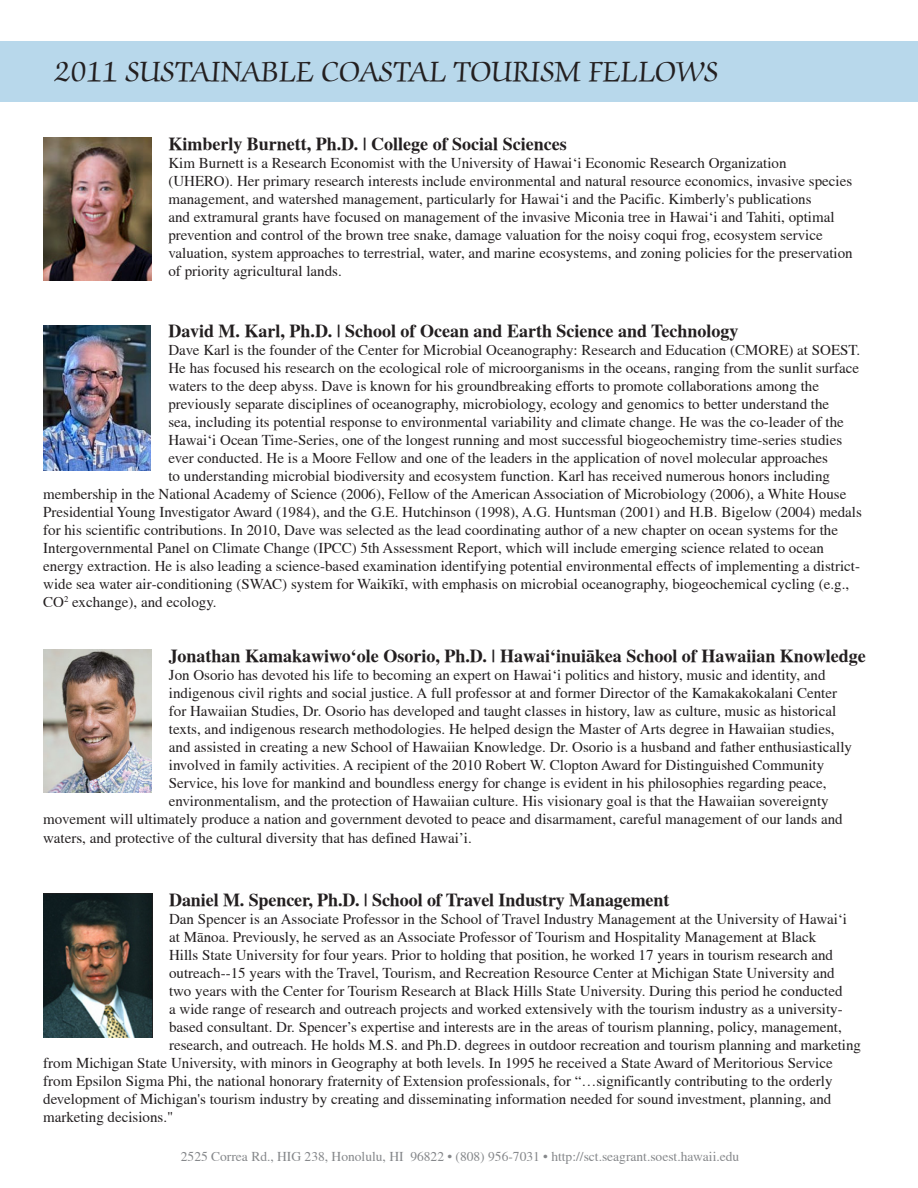
<style>
.page{position:relative;width:918px;height:1188px;background:#fff}
.page>*{position:absolute;margin:0;border:0;box-sizing:border-box;transform-origin:0 0}
.t1{font:31.5px "Hawn Zap Roman";color:#231f20}
.t2{font:700 18px "Hawn Time";color:#231f20}
.t3{font:15px/18px "Hawn Time Roman";color:#231f20}
.t4{font:13.5px "Hawn Time Roman";color:#86888b}
</style>
<div class="page">
<div style="left:0;top:41px;width:918px;height:61px;background:#b8d8eb"></div>
<img style="left:43px;top:137px;width:109px;height:144px">
<img style="left:43px;top:326px;width:108px;height:144px">
<img style="left:43px;top:649px;width:109px;height:143px">
<img style="left:43px;top:893px;width:109px;height:144px">
<p class="t1" style="left:55px;top:55px;width:665px">2011 SUSTAINABLE COASTAL TOURISM FELLOWS</p>
<p class="t2" style="left:168px;top:133px;width:400px">Kimberly Burnett, Ph.D. | College of Social Sciences</p>
<p class="t3" style="left:168px;top:154px;width:686px">Kim Burnett is a Research Economist with the University of Hawai‘i Economic Research Organization (UHERO). Her primary research interests include environmental and natural resource economics, invasive species management, and watershed management, particularly for Hawai‘i and the Pacific. Kimberly's publications<br>and extramural grants have focused on management of the invasive Miconia tree in Hawai‘i and Tahiti, optimal prevention and control of the brown tree snake, damage valuation for the noisy coqui frog, ecosystem service valuation, system approaches to terrestrial, water, and marine ecosystems, and zoning policies for the preservation of priority agricultural lands.</p>
<p class="t2" style="left:168px;top:320px;width:571px">David M. Karl, Ph.D. | School of Ocean and Earth Science and Technology</p>
<p class="t3" style="left:168px;top:340px;width:693px">Dave Karl is the founder of the Center for Microbial Oceanography: Research and Education (CMORE) at SOEST.</p>
<p class="t3" style="left:168px;top:358px;width:692px">He has focused his research on the ecological role of microorganisms in the oceans, ranging from the sunlit surface</p>
<p class="t3" style="left:168px;top:376px;width:652px">waters to the deep abyss. Dave is known for his groundbreaking efforts to promote collaborations among the</p>
<p class="t3" style="left:168px;top:394px;width:662px">previously separate disciplines of oceanography, microbiology, ecology and genomics to better understand the</p>
<p class="t3" style="left:168px;top:412px;width:677px">sea, including its potential response to environmental variability and climate change. He was the co-leader of the</p>
<p class="t3" style="left:168px;top:430px;width:675px">Hawai‘i Ocean Time-Series, one of the longest running and most successful biogeochemistry time-series studies</p>
<p class="t3" style="left:168px;top:448px;width:661px">ever conducted. He is a Moore Fellow and one of the leaders in the application of novel molecular approaches</p>
<p class="t3" style="left:168px;top:466px;width:663px">to understanding microbial biodiversity and ecosystem function. Karl has received numerous honors including</p>
<p class="t3" style="left:43px;top:484px;width:805px">membership in the National Academy of Science (2006), Fellow of the American Association of Microbiology (2006), a White House</p>
<p class="t3" style="left:43px;top:502px;width:820px">Presidential Young Investigator Award (1984), and the G.E. Hutchinson (1998), A.G. Huntsman (2001) and H.B. Bigelow (2004) medals</p>
<p class="t3" style="left:43px;top:520px;width:796px">for his scientific contributions. In 2010, Dave was selected as the lead coordinating author of a new chapter on ocean systems for the</p>
<p class="t3" style="left:43px;top:538px;width:782px">Intergovernmental Panel on Climate Change (IPCC) 5th Assessment Report, which will include emerging science related to ocean</p>
<p class="t3" style="left:43px;top:556px;width:818px">energy extraction. He is also leading a science-based examination identifying potential environmental effects of implementing a district-</p>
<p class="t3" style="left:43px;top:574px;width:808px">wide sea water air-conditioning (SWAC) system for Waikïkï, with emphasis on microbial oceanography, biogeochemical cycling (e.g.,</p>
<p class="t3" style="left:43px;top:592px;width:175px">CO<sup>2</sup> exchange), and ecology.</p>
<p class="t2" style="left:169px;top:645px;width:698px">Jonathan Kamakawiwo‘ole Osorio, Ph.D. | Hawai‘inuiäkea School of Hawaiian Knowledge</p>
<p class="t3" style="left:169px;top:666px;width:658px">Jon Osorio has devoted his life to becoming an expert on Hawai‘i politics and history, music and identity, and</p>
<p class="t3" style="left:169px;top:684px;width:670px">indigenous civil rights and social justice. A full professor at and former Director of the Kamakakokalani Center</p>
<p class="t3" style="left:169px;top:702px;width:669px">for Hawaiian Studies, Dr. Osorio has developed and taught classes in history, law as culture, music as historical</p>
<p class="t3" style="left:169px;top:720px;width:667px">texts, and indigenous research methodologies. He helped design the Master of Arts degree in Hawaiian studies,</p>
<p class="t3" style="left:169px;top:738px;width:685px">and assisted in creating a new School of Hawaiian Knowledge. Dr. Osorio is a husband and father enthusiastically</p>
<p class="t3" style="left:169px;top:756px;width:657px">involved in family activities. A recipient of the 2010 Robert W. Clopton Award for Distinguished Community</p>
<p class="t3" style="left:169px;top:774px;width:659px">Service, his love for mankind and boundless energy for change is evident in his philosophies regarding peace,</p>
<p class="t3" style="left:169px;top:792px;width:661px">environmentalism, and the protection of Hawaiian culture. His visionary goal is that the Hawaiian sovereignty</p>
<p class="t3" style="left:43px;top:810px;width:801px">movement will ultimately produce a nation and government devoted to peace and disarmament, careful management of our lands and</p>
<p class="t3" style="left:43px;top:829px;width:430px">waters, and protective of the cultural diversity that has defined Hawai’i.</p>
<p class="t2" style="left:169px;top:889px;width:502px">Daniel M. Spencer, Ph.D. | School of Travel Industry Management</p>
<p class="t3" style="left:169px;top:910px;width:680px">Dan Spencer is an Associate Professor in the School of Travel Industry Management at the University of Hawai‘i</p>
<p class="t3" style="left:169px;top:928px;width:649px">at Mänoa. Previously, he served as an Associate Professor of Tourism and Hospitality Management at Black</p>
<p class="t3" style="left:169px;top:946px;width:666px">Hills State University for four years. Prior to holding that position, he worked 17 years in tourism research and</p>
<p class="t3" style="left:169px;top:964px;width:667px">outreach--15 years with the Travel, Tourism, and Recreation Resource Center at Michigan State University and</p>
<p class="t3" style="left:169px;top:982px;width:675px">two years with the Center for Tourism Research at Black Hills State University. During this period he conducted</p>
<p class="t3" style="left:169px;top:1000px;width:675px">a wide range of research and outreach projects and worked extensively with the tourism industry as a university-</p>
<p class="t3" style="left:169px;top:1018px;width:674px">based consultant. Dr. Spencer’s expertise and interests are in the areas of tourism planning, policy, management,</p>
<p class="t3" style="left:169px;top:1036px;width:693px">research, and outreach. He holds M.S. and Ph.D. degrees in outdoor recreation and tourism planning and marketing</p>
<p class="t3" style="left:43px;top:1054px;width:791px">from Michigan State University, with minors in Geography at both levels. In 1995 he received a State Award of Meritorious Service</p>
<p class="t3" style="left:43px;top:1072px;width:791px">from Epsilon Sigma Phi, the national honorary fraternity of Extension professionals, for “…significantly contributing to the orderly</p>
<p class="t3" style="left:43px;top:1090px;width:790px">development of Michigan's tourism industry by creating and disseminating information needed for sound investment, planning, and</p>
<p class="t3" style="left:43px;top:1108px;width:132px">marketing decisions."</p>
<p class="t4" style="left:181px;top:1149px;width:560px">2525 Correa Rd., HIG 238, Honolulu, HI 96822 • (808) 956-7031 • http://sct.seagrant.soest.hawaii.edu</p>
</div>
